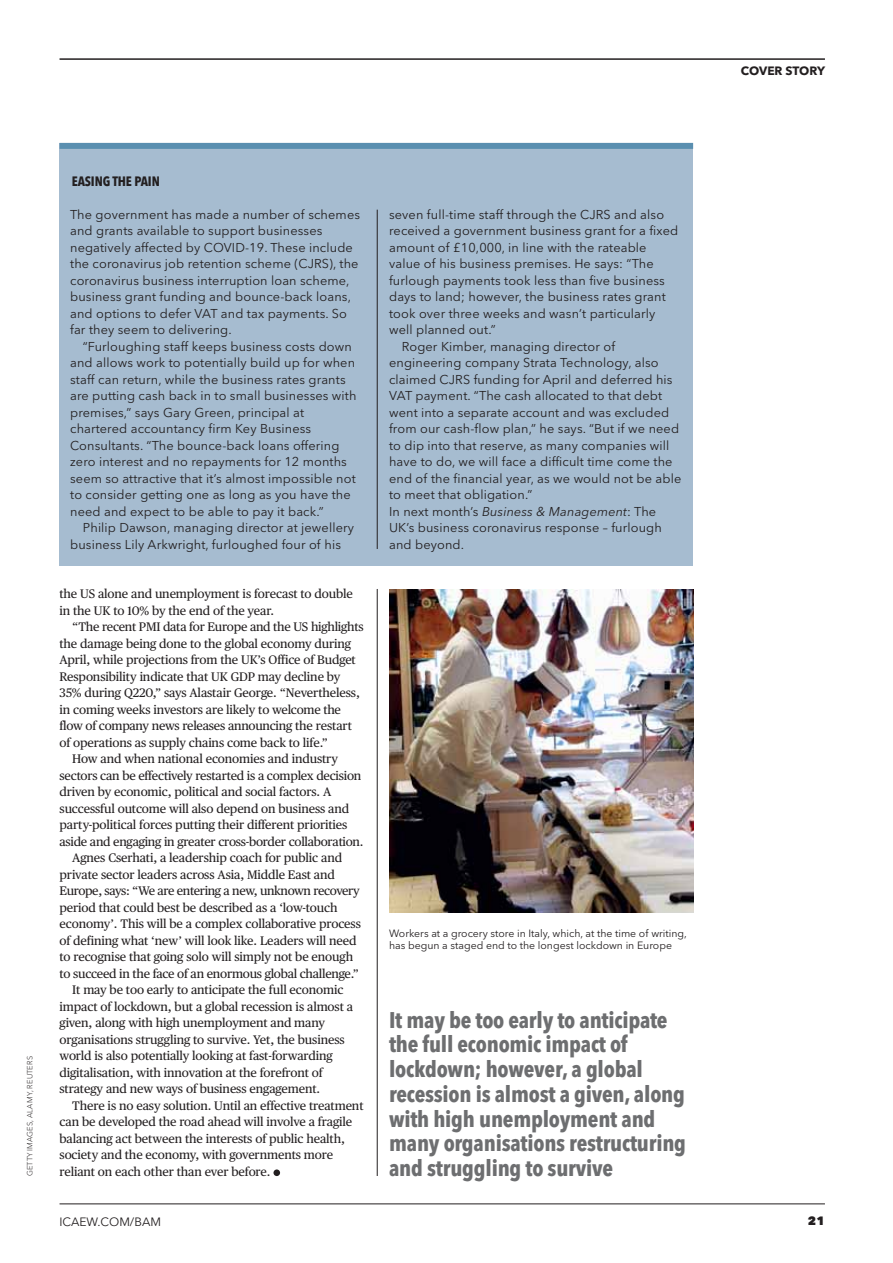
<style>
.page{position:relative;width:893px;height:1263px;background:#fff}
.page>*{position:absolute;margin:0;border:0;box-sizing:border-box;transform-origin:0 0}
.t1{font:700 condensed 22.5px/24.8px "Avenir Next LT Pro";letter-spacing:-.01em;color:#6d6e70}
.t2{font:700 condensed 13.5px "Avenir Next LT Pro";letter-spacing:-.01em;color:#231f20}
.t3{font:12.75px/16.5px "Avenir Next LT Pro";letter-spacing:.01em;color:#231f20}
.t4{font:italic 12.75px "Avenir Next LT Pro";letter-spacing:.01em;color:#231f20}
.t5{font:12.3px/16.5px "Publico Text";letter-spacing:-.01em;color:#231f20}
.t6{font:12.3px "Publico Text";letter-spacing:-.03em;color:#231f20}
.t7{font:12px "Avenir Next LT Pro";color:#231f20}
.t8{font:700 12px "Avenir Next LT Pro";letter-spacing:-.01em;color:#231f20}
.t9{font:800 12px "Avenir Next LT Pro";color:#231f20}
.t10{font:10.5px/12px "Avenir Next LT Pro";color:#231f20}
.t11{font:300 7.5px "Avenir Next LT Pro";letter-spacing:.02em;color:#231f20}
.s1{font-style:normal}
</style>
<div class="page">
<hr style="left:60px;top:58px;width:765px;height:2px;background:#231f20">
<hr style="left:60px;top:1203px;width:765px;height:1px;background:#231f20">
<div style="left:60px;top:143px;width:633px;height:422px;background:#a6bcd0"></div>
<div style="left:60px;top:143px;width:633px;height:6px;background:#5a8fb0"></div>
<img style="left:389px;top:589px;width:304px;height:323px">
<div style="left:273px;top:1169px;width:7px;height:7px;background:#231f20;border-radius:50%"></div>
<hr style="left:377px;top:589px;width:1px;height:587px;background:#231f20">
<hr style="left:377px;top:210px;width:1px;height:339px;background:#231f20">
<p class="t8" style="left:741px;top:65px;width:86px">COVER STORY</p>
<p class="t11" style="left:27px;top:1176px;width:122px;rotate:-90deg">GETTY IMAGES, ALAMY, REUTERS</p>
<p class="t2" style="left:72px;top:175px;width:90px">EASING THE PAIN</p>
<p class="t3" style="left:70px;top:207px;width:291px">The government has made a number of schemes and grants available to support businesses negatively affected by COVID-19. These include the coronavirus job retention scheme (CJRS), the coronavirus business interruption loan scheme, business grant funding and bounce-back loans, and options to defer VAT and tax payments. So far they seem to delivering.</p>
<p class="t3" style="left:70px;top:339px;width:288px;text-indent:13px">“Furloughing staff keeps business costs down and allows work to potentially build up for when staff can return, while the business rates grants are putting cash back in to small businesses with premises,” says Gary Green, principal at chartered accountancy firm Key Business Consultants. “The bounce-back loans offering zero interest and no repayments for 12 months seem so attractive that it’s almost impossible not to consider getting one as long as you have the need and expect to be able to pay it back.”</p>
<p class="t3" style="left:70px;top:520px;width:285px;text-indent:13px">Philip Dawson, managing director at jewellery business Lily Arkwright, furloughed four of his</p>
<p class="t5" style="left:60px;top:586px;width:295px">the US alone and unemployment is forecast to double in the UK to 10% by the end of the year.</p>
<p class="t5" style="left:72px;top:619px;width:293px">“The recent PMI data for Europe and the US highlights</p>
<p class="t5" style="left:60px;top:636px;width:293px">the damage being done to the global economy during</p>
<p class="t5" style="left:60px;top:652px;width:298px">April, while projections from the UK’s Office of Budget</p>
<p class="t5" style="left:60px;top:669px;width:282px">Responsibility indicate that UK GDP may decline by</p>
<p class="t5" style="left:60px;top:685px;width:302px">35% during Q220,” says Alastair George. “Nevertheless,</p>
<p class="t5" style="left:60px;top:702px;width:283px">in coming weeks investors are likely to welcome the</p>
<p class="t5" style="left:60px;top:718px;width:294px">flow of company news releases announcing the restart</p>
<p class="t5" style="left:60px;top:735px;width:270px">of operations as supply chains come back to life.”</p>
<p class="t5" style="left:72px;top:751px;width:267px">How and when national economies and industry</p>
<p class="t5" style="left:60px;top:768px;width:303px">sectors can be effectively restarted is a complex decision</p>
<p class="t5" style="left:60px;top:784px;width:273px">driven by economic, political and social factors. A</p>
<p class="t5" style="left:60px;top:801px;width:291px">successful outcome will also depend on business and</p>
<p class="t5" style="left:60px;top:817px;width:289px">party-political forces putting their different priorities</p>
<p class="t5" style="left:60px;top:834px;width:306px">aside and engaging in greater cross-border collaboration.</p>
<p class="t5" style="left:72px;top:850px;width:271px">Agnes Cserhati, a leadership coach for public and</p>
<p class="t5" style="left:60px;top:867px;width:277px">private sector leaders across Asia, Middle East and</p>
<p class="t6" style="left:60px;top:885px;width:302px">Europe, says: “We are entering a new, unknown recovery</p>
<p class="t5" style="left:60px;top:900px;width:279px">period that could best be described as a ‘low-touch</p>
<p class="t5" style="left:60px;top:916px;width:303px">economy’. This will be a complex collaborative process</p>
<p class="t5" style="left:60px;top:933px;width:299px">of defining what ‘new’ will look like. Leaders will need</p>
<p class="t5" style="left:60px;top:949px;width:295px">to recognise that going solo will simply not be enough</p>
<p class="t5" style="left:60px;top:966px;width:301px">to succeed in the face of an enormous global challenge.”</p>
<p class="t5" style="left:72px;top:982px;width:273px">It may be too early to anticipate the full economic</p>
<p class="t5" style="left:60px;top:999px;width:295px">impact of lockdown, but a global recession is almost a</p>
<p class="t5" style="left:60px;top:1015px;width:267px">given, along with high unemployment and many</p>
<p class="t5" style="left:60px;top:1032px;width:287px">organisations struggling to survive. Yet, the business</p>
<p class="t5" style="left:60px;top:1048px;width:275px">world is also potentially looking at fast-forwarding</p>
<p class="t5" style="left:60px;top:1065px;width:265px">digitalisation, with innovation at the forefront of</p>
<p class="t5" style="left:60px;top:1081px;width:262px">strategy and new ways of business engagement.</p>
<p class="t5" style="left:72px;top:1098px;width:293px">There is no easy solution. Until an effective treatment</p>
<p class="t5" style="left:60px;top:1114px;width:294px">can be developed the road ahead will involve a fragile</p>
<p class="t5" style="left:60px;top:1131px;width:287px">balancing act between the interests of public health,</p>
<p class="t5" style="left:60px;top:1147px;width:275px">society and the economy, with governments more</p>
<p class="t5" style="left:60px;top:1164px;width:212px">reliant on each other than ever before.</p>
<p class="t3" style="left:389px;top:207px;width:277px">seven full-time staff through the CJRS and also</p>
<p class="t3" style="left:389px;top:223px;width:291px">received a government business grant for a fixed</p>
<p class="t3" style="left:389px;top:240px;width:259px">amount of £10,000, in line with the rateable</p>
<p class="t3" style="left:389px;top:256px;width:266px">value of his business premises. He says: “The</p>
<p class="t3" style="left:389px;top:273px;width:277px">furlough payments took less than five business</p>
<p class="t3" style="left:389px;top:289px;width:278px">days to land; however, the business rates grant</p>
<p class="t3" style="left:389px;top:306px;width:268px">took over three weeks and wasn’t particularly</p>
<p class="t3" style="left:389px;top:322px;width:108px">well planned out.”</p>
<p class="t3" style="left:402px;top:339px;width:215px">Roger Kimber, managing director of</p>
<p class="t3" style="left:389px;top:355px;width:271px">engineering company Strata Technology, also</p>
<p class="t3" style="left:389px;top:372px;width:285px">claimed CJRS funding for April and deferred his</p>
<p class="t3" style="left:389px;top:388px;width:275px">VAT payment. “The cash allocated to that debt</p>
<p class="t3" style="left:389px;top:405px;width:282px">went into a separate account and was excluded</p>
<p class="t3" style="left:389px;top:421px;width:292px">from our cash-flow plan,” he says. “But if we need</p>
<p class="t3" style="left:389px;top:438px;width:282px">to dip into that reserve, as many companies will</p>
<p class="t3" style="left:389px;top:454px;width:285px">have to do, we will face a difficult time come the</p>
<p class="t3" style="left:389px;top:471px;width:294px">end of the financial year, as we would not be able</p>
<p class="t3" style="left:389px;top:487px;width:145px">to meet that obligation.”</p>
<p class="t4" style="left:389px;top:506px;width:269px"><span class="s1">In next month’s</span> Business &amp; Management<span class="s1">: The</span></p>
<p class="t3" style="left:389px;top:520px;width:274px">UK’s business coronavirus response – furlough</p>
<p class="t3" style="left:389px;top:537px;width:77px">and beyond.</p>
<p class="t10" style="left:389px;top:927px;width:299px">Workers at a grocery store in Italy, which, at the time of writing, has begun a staged end to the longest lockdown in Europe</p>
<h1 class="t1" style="left:389px;top:1008px;width:299px">It may be too early to anticipate the full economic impact of lockdown; however, a global recession is almost a given, along with high unemployment and many organisations restructuring and struggling to survive</h1>
<p class="t7" style="left:60px;top:1215px;width:103px">ICAEW.COM/BAM</p>
<p class="t9" style="left:808px;top:1215px;width:19px">21</p>
</div>
